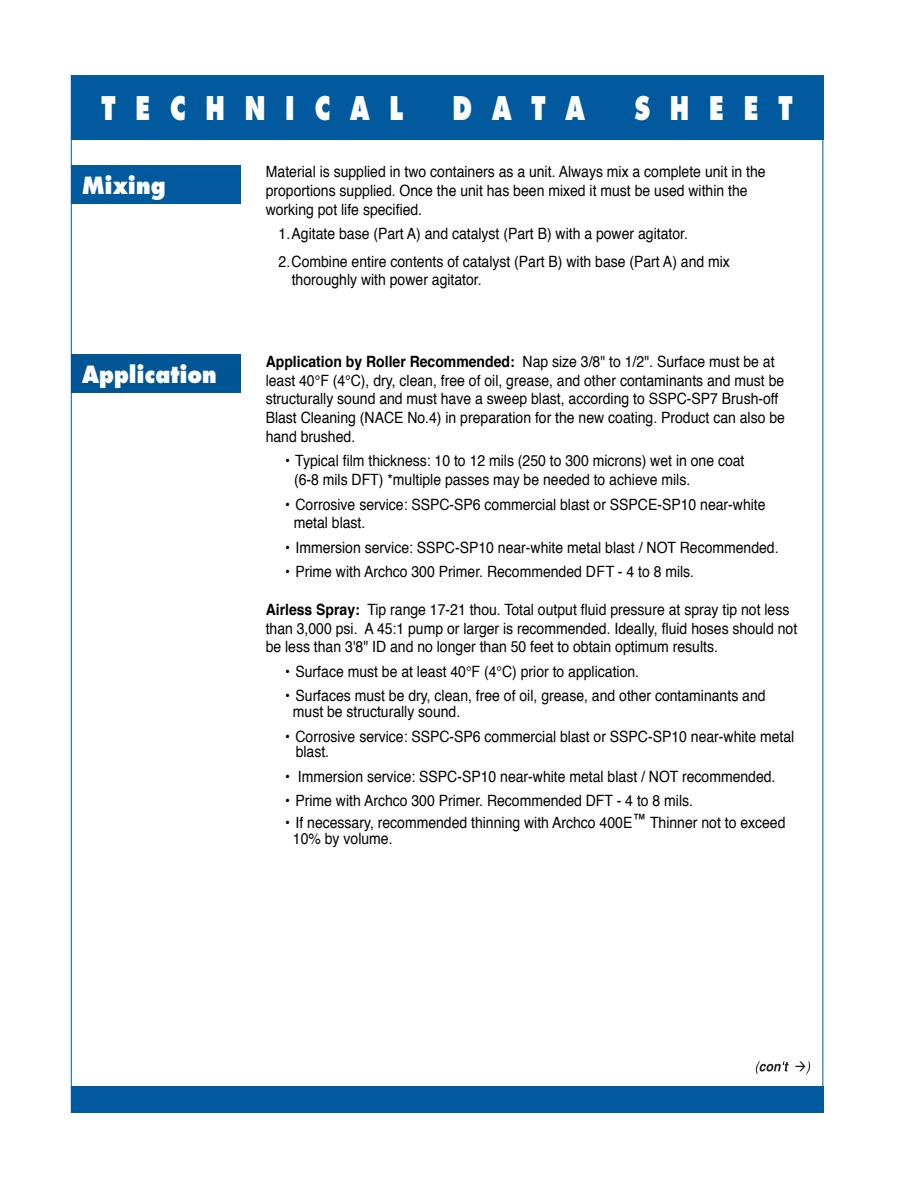
<style>
.page{position:relative;width:918px;height:1188px;background:#fff}
.page>*{position:absolute;margin:0;border:0;box-sizing:border-box;transform-origin:0 0}
.t1{font:800 31.65px "Futura";color:#fff;scale:.75 1}
.t2{font:800 23.1px "Futura";color:#fff;scale:.9 1}
.t3{font:15.6px/18.8px "Helvetica";color:#000;scale:.9 1}
.s1{font-weight:700}
</style>
<div class="page">
<div style="left:71px;top:75px;width:752px;height:65px;background:#015a9d"></div>
<div style="left:71px;top:1087px;width:752px;height:26px;background:#015a9d"></div>
<svg style="left:756px;top:1061px;width:54px;height:13px"></svg>
<div style="left:71px;top:354px;width:169px;height:39px;background:#005595"></div>
<div style="left:71px;top:165px;width:169px;height:39px;background:#015a9d"></div>
<h1 class="t1" style="left:102px;top:94px;width:404px">T E C H N I C A L</h1>
<h1 class="t1" style="left:453px;top:94px;width:178px">D A T A</h1>
<h1 class="t1" style="left:634px;top:94px;width:212px">S H E E T</h1>
<h2 class="t2" style="left:82px;top:175px;width:94px">Mixing</h2>
<h2 class="t2" style="left:82px;top:364px;width:151px">Application</h2>
<p class="t3" style="left:266px;top:164px;width:557px">Material is supplied in two containers as a unit. Always mix a complete unit in the proportions supplied. Once the unit has been mixed it must be used within the working pot life specified.</p>
<p class="t3" style="left:279px;top:226px;width:456px">1. Agitate base (Part A) and catalyst (Part B) with a power agitator.</p>
<p class="t3" style="left:292px;top:253px;width:488px;text-indent:-13px">2. Combine entire contents of catalyst (Part B) with base (Part A) and mix thoroughly with power agitator.</p>
<p class="t3" style="left:266px;top:353px;width:579px"><span class="s1">Application by Roller Recommended:</span> Nap size 3/8" to 1/2". Surface must be at least 40°F (4°C), dry, clean, free of oil, grease, and other contaminants and must be structurally sound and must have a sweep blast, according to SSPC-SP7 Brush-off Blast Cleaning (NACE No.4) in preparation for the new coating. Product can also be hand brushed.</p>
<p class="t3" style="left:294px;top:453px;width:502px;text-indent:-9px">• Typical film thickness: 10 to 12 mils (250 to 300 microns) wet in one coat (6-8 mils DFT) *multiple passes may be needed to achieve mils.</p>
<p class="t3" style="left:294px;top:496px;width:526px;text-indent:-9px">• Corrosive service: SSPC-SP6 commercial blast or SSPCE-SP10 near-white metal blast.</p>
<p class="t3" style="left:285px;top:539px;width:550px">• Immersion service: SSPC-SP10 near-white metal blast / NOT Recommended.</p>
<p class="t3" style="left:285px;top:564px;width:456px">• Prime with Archco 300 Primer. Recommended DFT - 4 to 8 mils.</p>
<p class="t3" style="left:266px;top:601px;width:592px"><span class="s1">Airless Spray:</span> Tip range 17-21 thou. Total output fluid pressure at spray tip not less than 3,000 psi. A 45:1 pump or larger is recommended. Ideally, fluid hoses should not be less than 3'8" ID and no longer than 50 feet to obtain optimum results.</p>
<p class="t3" style="left:285px;top:663px;width:395px">• Surface must be at least 40°F (4°C) prior to application.</p>
<p class="t3" style="left:293px;top:689px;width:527px;line-height:15.9px;text-indent:-8px">• Surfaces must be dry, clean, free of oil, grease, and other contaminants and must be structurally sound.</p>
<p class="t3" style="left:296px;top:729px;width:556px;line-height:15.9px;text-indent:-11px">• Corrosive service: SSPC-SP6 commercial blast or SSPC-SP10 near-white metal blast.</p>
<p class="t3" style="left:285px;top:768px;width:546px">• Immersion service: SSPC-SP10 near-white metal blast / NOT recommended.</p>
<p class="t3" style="left:285px;top:793px;width:455px">• Prime with Archco 300 Primer. Recommended DFT - 4 to 8 mils.</p>
<p class="t3" style="left:293px;top:816px;width:549px;line-height:15.9px;text-indent:-8px">• If necessary, recommended thinning with Archco 400E™ Thinner not to exceed<br>10% by volume.</p>
</div>
